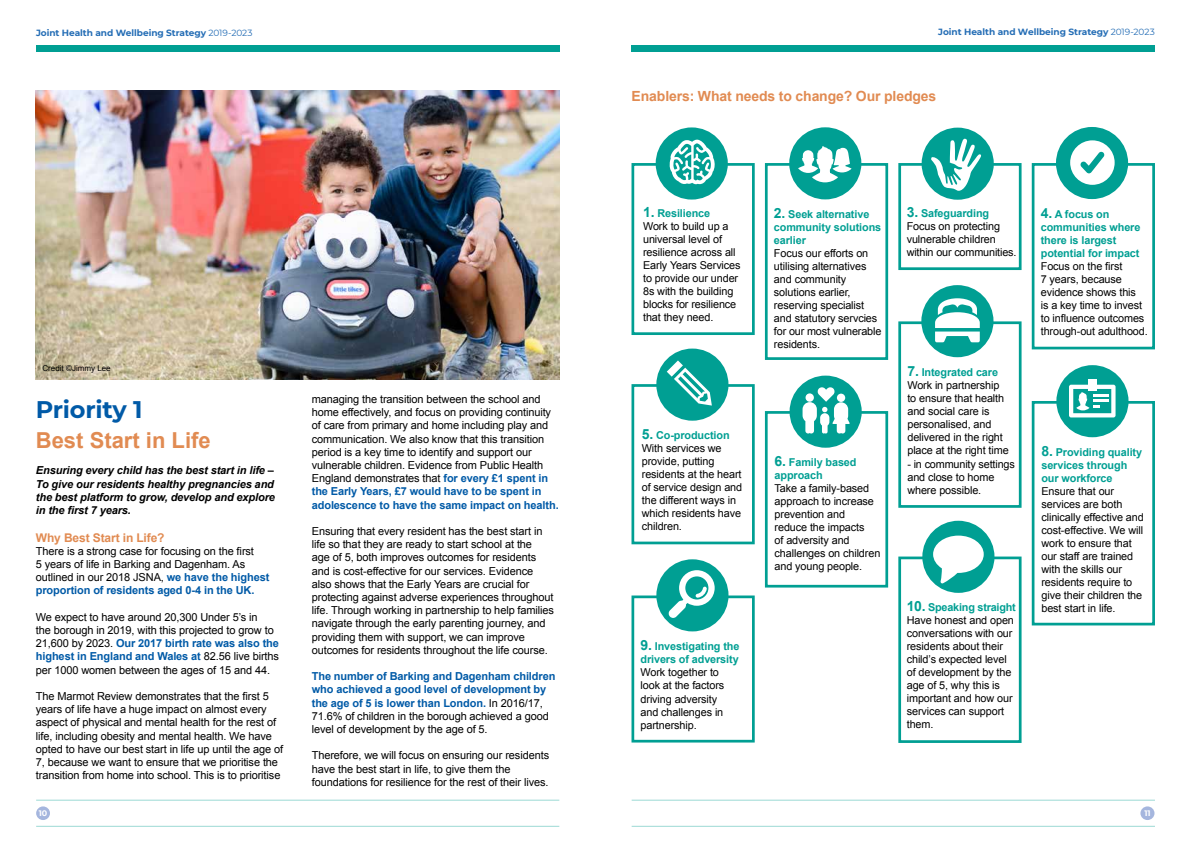
<style>
.page{position:relative;width:1191px;height:842px;background:#fff}
.page>*{position:absolute;margin:0;border:0;box-sizing:border-box;transform-origin:0 0}
.t1{font:700 24px "Montserrat";letter-spacing:-.015em;color:#005aa7}
.t2{font:700 22px "Arial";color:#e18b52}
.t3{font:700 14px "Arial";letter-spacing:-.01em;color:#e18b52}
.t4{font:700 12px "Arial";letter-spacing:-.01em;color:#e18b52}
.t5{font:11px/13.2px "Arial";letter-spacing:-.01em;color:#000}
.t6{font:700 11px/13.2px "Arial";letter-spacing:-.01em;color:#005aa7}
.t7{font:italic 700 11px/13.2px "Arial";letter-spacing:-.01em;color:#000;text-align:justify}
.t8{font:10.9px/13px "Arial";letter-spacing:-.01em;color:#000}
.t9{font:700 10.9px/13px "Arial";letter-spacing:-.01em;color:#009f93}
.t10{font:700 9px "Montserrat";letter-spacing:-.005em;color:#246db5}
.t11{font:8px "Arial";color:#000}
.t12{font:700 8px "Montserrat";color:#fff}
.s1{font-weight:400}
.s2{font-weight:700;color:#005aa7}
.s3{font-weight:400;color:#000}
.s4{font-weight:700;font-size:14px;color:#009f93}
.s5{font-weight:700;color:#009f93}
.s6{font-size:14px}
</style>
<div class="page">
<img style="left:36px;top:91px;width:523px;height:289px">
<div style="left:631px;top:163px;width:123px;height:172px;background:#fff;border:3px solid #009f93"></div>
<div style="left:631px;top:384px;width:123px;height:160px;background:#fff;border:3px solid #009f93"></div>
<div style="left:1031px;top:401px;width:124px;height:224px;background:#fff;border:3px solid #009f93"></div>
<div style="left:765px;top:411px;width:123px;height:176px;background:#fff;border:3px solid #009f93"></div>
<div style="left:631px;top:595px;width:123px;height:147px;background:#fff;border:3px solid #009f93"></div>
<div style="left:898px;top:556px;width:123px;height:187px;background:#fff;border:3px solid #009f93"></div>
<div style="left:765px;top:163px;width:123px;height:197px;background:#fff;border:3px solid #009f93"></div>
<div style="left:898px;top:163px;width:123px;height:107px;background:#fff;border:3px solid #009f93"></div>
<div style="left:898px;top:321px;width:123px;height:187px;background:#fff;border:3px solid #009f93"></div>
<div style="left:1031px;top:163px;width:124px;height:186px;background:#fff;border:3px solid #009f93"></div>
<svg style="left:655px;top:127px;width:73px;height:73px"></svg>
<svg style="left:656px;top:349px;width:72px;height:72px"></svg>
<svg style="left:1056px;top:365px;width:72px;height:72px"></svg>
<div style="left:1087px;top:379px;width:9px;height:12px;background:#fff"></div>
<svg style="left:789px;top:376px;width:72px;height:72px"></svg>
<svg style="left:656px;top:559px;width:72px;height:72px"></svg>
<svg style="left:922px;top:521px;width:72px;height:72px"></svg>
<svg style="left:789px;top:127px;width:72px;height:72px"></svg>
<svg style="left:921px;top:128px;width:72px;height:72px"></svg>
<svg style="left:921px;top:285px;width:72px;height:72px"></svg>
<svg style="left:1056px;top:127px;width:72px;height:72px"></svg>
<hr style="left:36px;top:800px;width:523px;height:1px;background:#009f93">
<hr style="left:36px;top:826px;width:523px;height:1px;background:#009f93">
<div style="left:36px;top:806px;width:14px;height:14px;background:#a5b6de;border-radius:50%"></div>
<hr style="left:631px;top:800px;width:524px;height:1px;background:#009f93">
<hr style="left:631px;top:826px;width:524px;height:1px;background:#009f93">
<div style="left:1140px;top:806px;width:14px;height:14px;background:#a5b6de;border-radius:50%"></div>
<div style="left:36px;top:45px;width:523px;height:7px;background:#009f93"></div>
<div style="left:631px;top:45px;width:524px;height:7px;background:#009f93"></div>
<p class="t10" style="left:36px;top:26px;width:218px">Joint Health and Wellbeing Strategy <span class="s1">2019-2023</span></p>
<p class="t10" style="left:938px;top:25px;width:218px">Joint Health and Wellbeing Strategy <span class="s1">2019-2023</span></p>
<p class="t11" style="left:43px;top:363px;width:70px">Credit ©Jimmy Lee</p>
<h1 class="t1" style="left:36px;top:392px;width:108px">Priority 1</h1>
<h2 class="t2" style="left:36px;top:426px;width:176px">Best Start in Life</h2>
<p class="t7" style="left:36px;top:464px;width:241px">Ensuring every child has the best start in life – To give our residents healthy pregnancies and the best platform to grow, develop and explore in the first 7 years.</p>
<p class="t4" style="left:36px;top:529px;width:130px">Why Best Start in Life?</p>
<p class="t5" style="left:36px;top:544px;width:235px">There is a strong case for focusing on the first<br>5 years of life in Barking and Dagenham. As outlined in our 2018 JSNA, <span class="s2">we have the highest proportion of residents aged 0-4 in the UK.</span></p>
<p class="t5" style="left:36px;top:610px;width:245px">We expect to have around 20,300 Under 5’s in<br>the borough in 2019, with this projected to grow to 21,600 by 2023. <span class="s2">Our 2017 birth rate was also the highest in England and Wales at</span> 82.56 live births per 1000 women between the ages of 15 and 44.</p>
<p class="t5" style="left:36px;top:690px;width:249px">The Marmot Review demonstrates that the first 5 years of life have a huge impact on almost every aspect of physical and mental health for the rest of life, including obesity and mental health. We have opted to have our best start in life up until the age of 7, because we want to ensure that we prioritise the transition from home into school. This is to prioritise</p>
<p class="t5" style="left:312px;top:393px;width:248px">managing the transition between the school and home effectively, and focus on providing continuity of care from primary and home including play and communication. We also know that this transition period is a key time to identify and support our vulnerable children. Evidence from Public Health England demonstrates that <span class="s2">for every £1 spent in the Early Years, £7 would have to be spent in adolescence to have the same impact on health.</span></p>
<p class="t5" style="left:312px;top:525px;width:244px">Ensuring that every resident has the best start in life so that they are ready to start school at the<br>age of 5, both improves outcomes for residents and is cost-effective for our services. Evidence also shows that the Early Years are crucial for protecting against adverse experiences throughout life. Through working in partnership to help families navigate through the early parenting journey, and providing them with support, we can improve outcomes for residents throughout the life course.</p>
<p class="t6" style="left:312px;top:670px;width:245px">The number of Barking and Dagenham children who achieved a good level of development by the age of 5 is lower than London. <span class="s3">In 2016/17, 71.6% of children in the borough achieved a good level of development by the age of 5.</span></p>
<p class="t5" style="left:312px;top:749px;width:239px">Therefore, we will focus on ensuring our residents have the best start in life, to give them the foundations for resilience for the rest of their lives.</p>
<p class="t3" style="left:631px;top:87px;width:306px">Enablers: What needs to change? Our pledges</p>
<p class="t8" style="left:643px;top:207px;width:99px"><span class="s4">1.</span> <span class="s5">Resilience<br></span>Work to build up a universal level of resilience across all<br>Early Years Services to provide our under<br>8s with the building blocks for resilience that they need.</p>
<p class="t8" style="left:642px;top:429px;width:102px"><span class="s4">5.</span> <span class="s5">Co-production<br></span>With services we provide, putting residents at the heart of service design and the different ways in which residents have children.</p>
<p class="t9" style="left:640px;top:640px;width:100px"><span class="s6">9.</span> Investigating the drivers of adversity</p>
<p class="t8" style="left:640px;top:666px;width:85px">Work together to look at the factors driving adversity and challenges in partnership.</p>
<p class="t9" style="left:774px;top:208px;width:109px"><span class="s6">2.</span> Seek alternative community solutions earlier</p>
<p class="t8" style="left:774px;top:247px;width:109px">Focus our efforts on utilising alternatives and community solutions earlier, reserving specialist and statutory servcies for our most vulnerable residents.</p>
<p class="t9" style="left:774px;top:456px;width:83px"><span class="s6">6.</span> Family based approach</p>
<p class="t8" style="left:774px;top:482px;width:107px">Take a family-based approach to increase prevention and reduce the impacts<br>of adversity and challenges on children and young people.</p>
<p class="t8" style="left:906px;top:207px;width:111px"><span class="s4">3.</span> <span class="s5">Safeguarding<br></span>Focus on protecting vulnerable children within our communities.</p>
<p class="t8" style="left:907px;top:366px;width:103px"><span class="s4">7.</span> <span class="s5">Integrated care<br></span>Work in partnership to ensure that health and social care is personalised, and delivered in the right place at the right time</p>
<p class="t8" style="left:907px;top:457px;width:109px">- in community settings and close to home where possible.</p>
<p class="t8" style="left:906px;top:601px;width:111px"><span class="s4">10.</span> <span class="s5">Speaking straight<br></span>Have honest and open conversations with our residents about their child’s expected level of development by the age of 5, why this is important and how our services can support them.</p>
<p class="t9" style="left:1040px;top:208px;width:101px"><span class="s6">4.</span> A focus on communities where there is largest potential for impact</p>
<p class="t8" style="left:1040px;top:260px;width:108px">Focus on the first<br>7 years, because evidence shows this<br>is a key time to invest to influence outcomes through-out adulthood.</p>
<p class="t9" style="left:1041px;top:446px;width:102px"><span class="s6">8.</span> Providing quality services through our workforce</p>
<p class="t8" style="left:1041px;top:485px;width:104px">Ensure that our services are both clinically effective and cost-effective. We will work to ensure that our staff are trained with the skills our residents require to give their children the best start in life.</p>
<p class="t12" style="left:39px;top:807px;width:10px">10</p>
<p class="t12" style="left:1144px;top:807px;width:8px">11</p>
</div>
